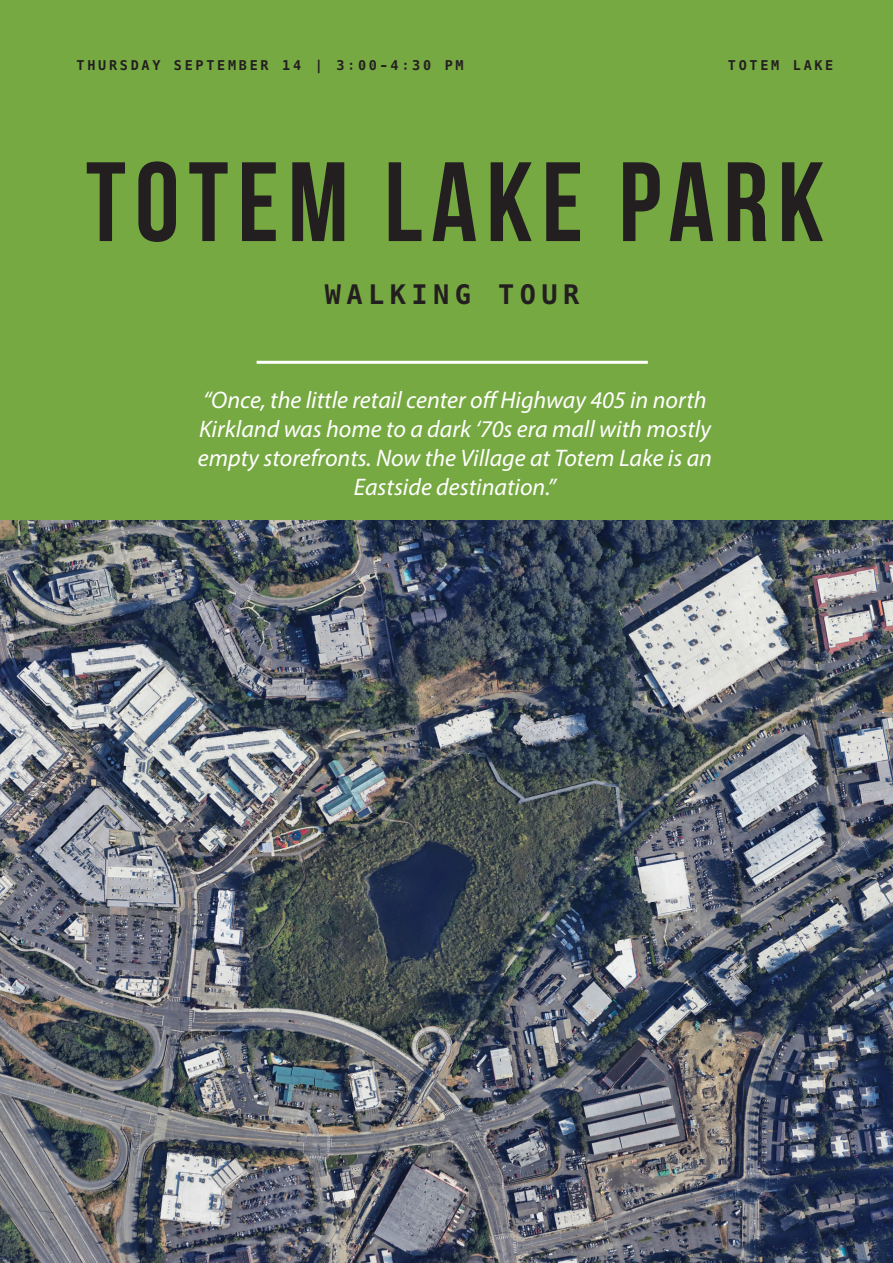
<style>
.page{position:relative;width:893px;height:1263px;background:#fff}
.page>*{position:absolute;margin:0;border:0;box-sizing:border-box;transform-origin:0 0}
.Magazine_Title{font:112.5px "Bebas Neue";letter-spacing:.08em;color:#231f20}
.Header_-_Align_Center{font:700 27px "Hack";letter-spacing:.2em;color:#231f20}
.Subtitle{font:italic 24px/28.8px "Myriad Pro";color:#fff;text-align:center}
.Header_-_Align_Left{font:700 13.5px "Hack";letter-spacing:.2em;color:#231f20}
.Header_-_Align_Right{font:700 13.5px "Hack";letter-spacing:.2em;color:#231f20}
</style>
<div class="page">
<div style="left:0;top:0;width:893px;height:521px;background:#77a942"></div>
<img style="left:0;top:521px;width:893px;height:742px">
<hr style="left:257px;top:361px;width:391px;height:3px;background:#fff">
<p class="Header_-_Align_Left" style="left:77px;top:57px;width:389px">THURSDAY SEPTEMBER 14 | 3:00-4:30 PM</p>
<p class="Header_-_Align_Right" style="left:728px;top:57px;width:107px">TOTEM LAKE</p>
<p class="Magazine_Title" style="left:86px;top:140px;width:740px">TOTEM LAKE PARK</p>
<p class="Header_-_Align_Center" style="left:325px;top:277px;width:256px">WALKING TOUR</p>
<p class="Subtitle" style="left:198px;top:385px;width:516px">“Once, the little retail center off Highway 405 in north Kirkland was home to a dark ‘70s era mall with mostly empty storefronts. Now the Village at Totem Lake is an Eastside destination.”</p>
</div>
